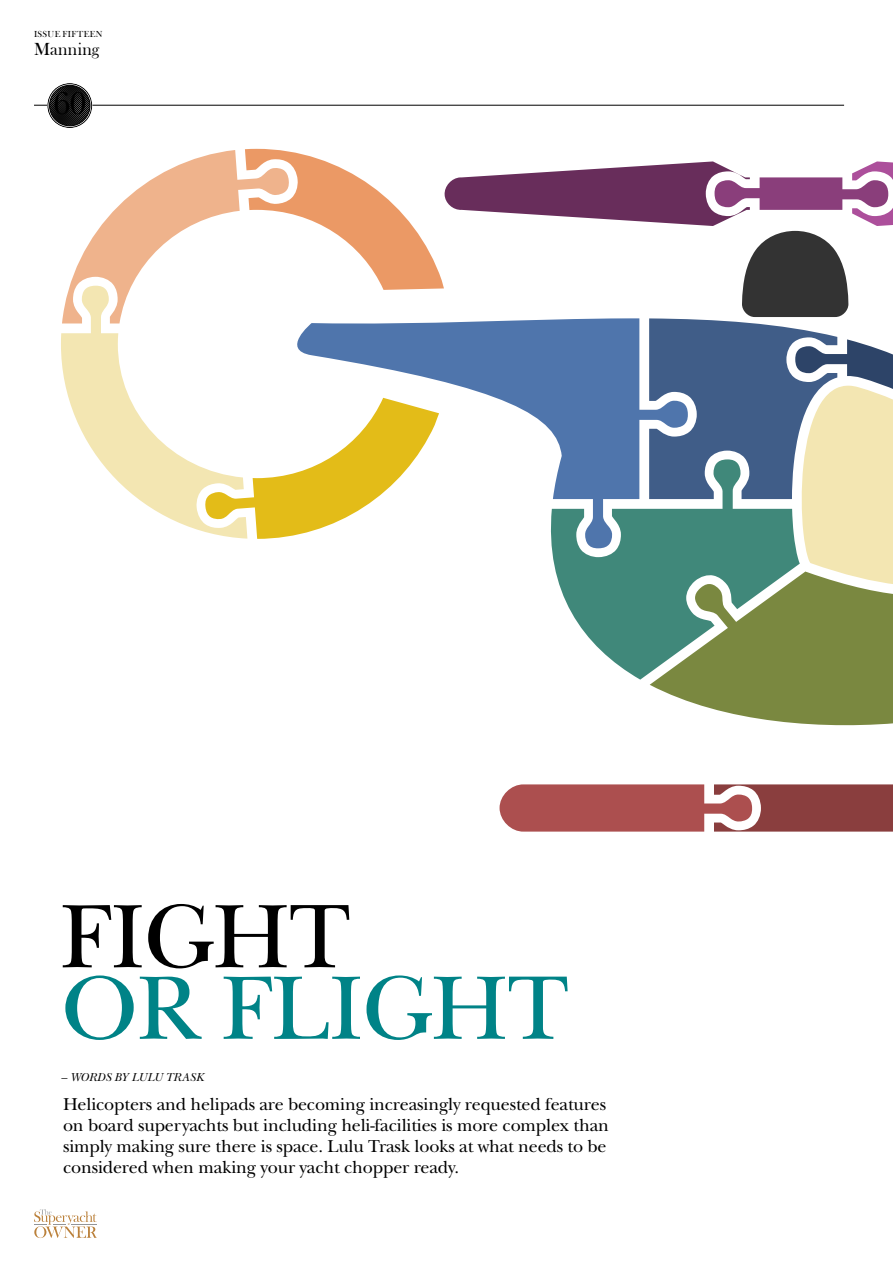
<style>
.page{position:relative;width:893px;height:1263px;background:#fff}
.page>*{position:absolute;margin:0;border:0;box-sizing:border-box;transform-origin:0 0}
.t1{font:94.05px "New Baskerville";letter-spacing:-.01em;color:#008387}
.t2{font:94.05px "New Baskerville";letter-spacing:-.01em;color:#000}
.t3{font:33px "New Baskerville";color:#000}
.t4{font:18px/21px "New Baskerville";letter-spacing:-.01em;color:#000}
.t5{font:18px "Bask Old Face";letter-spacing:.015em;color:#000}
.t6{font:italic 12px "New Baskerville";letter-spacing:.015em;color:#000}
.t7{font:9px "Bask Old Face";letter-spacing:.05em;color:#000}
</style>
<div class="page">
<svg style="left:62px;top:149px;width:830px;height:577px"></svg>
<svg style="left:500px;top:784px;width:392px;height:48px;background:#a85b5b"></svg>
<svg style="left:34px;top:1209px;width:63px;height:29px"></svg>
<hr style="left:34px;top:105px;width:810px;height:1px;background:#000">
<svg style="left:49px;top:85px;width:41px;height:41px;background:#3c3c3c"></svg>
<div style="left:47px;top:83px;width:45px;height:45px;border:1px solid #000;border-radius:50%"></div>
<p class="t7" style="left:34px;top:30px;width:70px">ISSUE FIFTEEN</p>
<p class="t5" style="left:34px;top:41px;width:67px">Manning</p>
<h2 class="t3" style="left:53px;top:84px;width:35px">60</h2>
<h1 class="t2" style="left:61px;top:882px;width:291px">FIGHT</h1>
<h1 class="t1" style="left:61px;top:953px;width:510px">OR FLIGHT</h1>
<p class="t6" style="left:61px;top:1070px;width:144px">– WORDS BY LULU TRASK</p>
<p class="t4" style="left:63px;top:1093px;width:547px">Helicopters and helipads are becoming increasingly requested features on board superyachts but including heli-facilities is more complex than simply making sure there is space. Lulu Trask looks at what needs to be considered when making your yacht chopper ready.</p>
</div>
